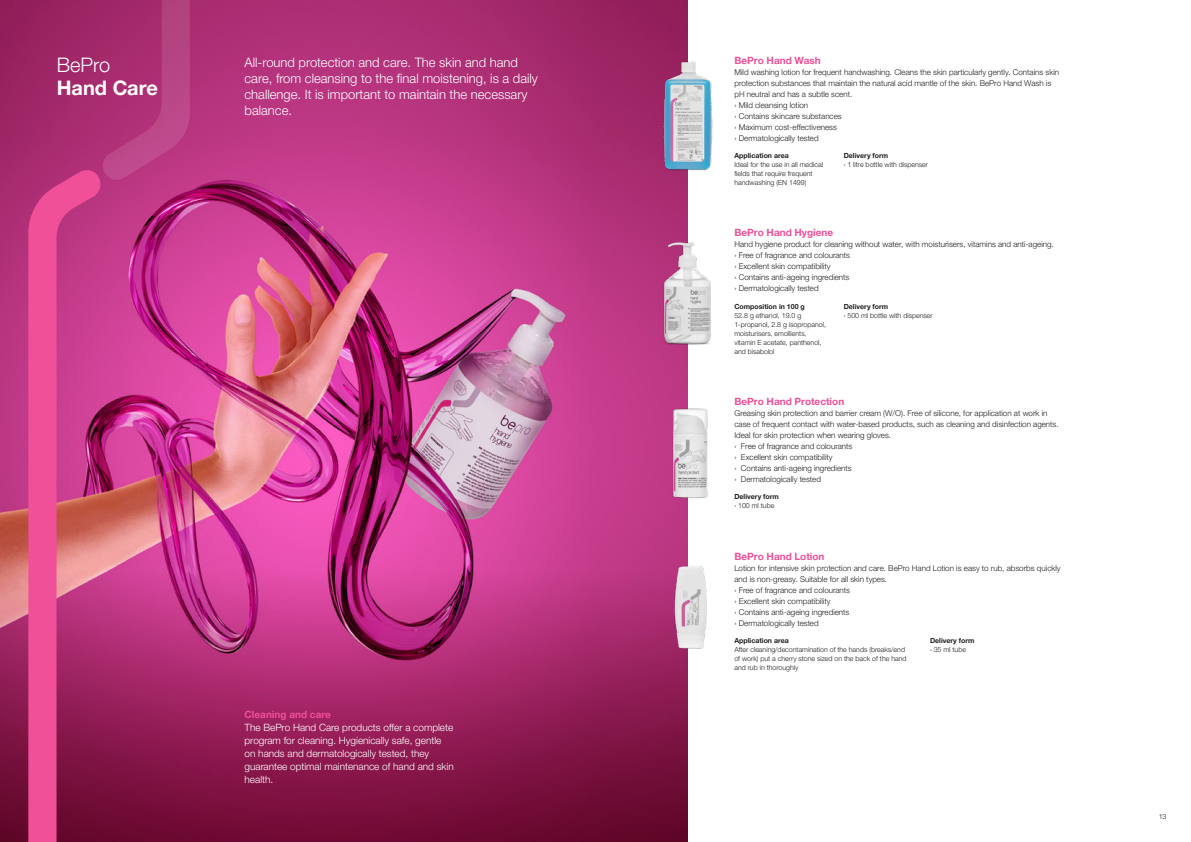
<style>
.page{position:relative;width:1191px;height:842px;background:#fff}
.page>*{position:absolute;margin:0;border:0;box-sizing:border-box;transform-origin:0 0}
.t1{font:700 20px "Helvetica Neue World 75";color:#fff}
.t2{font:20px "Helvetica Neue World 45 Lt";color:#fff}
.t3{font:13px/16px "Helvetica Neue World 45 Lt";color:#fff}
.t4{font:10px/13px "Helvetica Neue World 45 Lt";color:#fff}
.t5{font:700 10px "Helvetica Neue World 75";color:#ef5097}
.t6{font:8px/11px "Helvetica Neue World 45 Lt";color:#231f20}
.t7{font:7px/9px "Helvetica Neue World 45 Lt";color:#231f20}
.t8{font:700 7px "Helvetica Neue World 75";color:#231f20}
</style>
<div class="page">
<img style="left:0;top:0;width:687px;height:842px">
<svg style="left:102px;top:0;width:88px;height:181px;background:#b0377a"></svg>
<svg style="left:28px;top:167px;width:72px;height:675px;background:#cc4281"></svg>
<img style="left:648px;top:52px;width:65px;height:131px">
<img style="left:654px;top:544px;width:53px;height:117px">
<img style="left:653px;top:401px;width:55px;height:101px">
<img style="left:646px;top:226px;width:65px;height:128px">
<h1 class="t2" style="left:57px;top:53px;width:55px">BePro</h1>
<h1 class="t1" style="left:57px;top:76px;width:103px">Hand Care</h1>
<h2 class="t3" style="left:244px;top:54px;width:295px">All-round protection and care. The skin and hand care, from cleansing to the final moistening, is a daily challenge. It is important to maintain the necessary balance.</h2>
<p class="t5" style="left:244px;top:708px;width:88px">Cleaning and care</p>
<p class="t4" style="left:244px;top:721px;width:211px">The BePro Hand Care products offer a complete program for cleaning. Hygienically safe, gentle on hands and dermatologically tested, they guarantee optimal maintenance of hand and skin health.</p>
<p class="t5" style="left:734px;top:55px;width:88px">BePro Hand Wash</p>
<p class="t6" style="left:734px;top:67px;width:326px">Mild washing lotion for frequent handwashing. Cleans the skin particularly gently. Contains skin protection substances that maintain the natural acid mantle of the skin. BePro Hand Wash is pH neutral and has a subtle scent.<br>› Mild cleansing lotion<br>› Contains skincare substances<br>› Maximum cost-effectiveness<br>› Dermatologically tested</p>
<p class="t8" style="left:734px;top:151px;width:56px">Application area</p>
<p class="t7" style="left:734px;top:160px;width:90px">Ideal for the use in all medical fields that require frequent handwashing (EN 1499)</p>
<p class="t8" style="left:843px;top:151px;width:46px">Delivery form</p>
<p class="t7" style="left:843px;top:160px;width:86px">› 1 litre bottle with dispenser</p>
<p class="t5" style="left:734px;top:227px;width:100px">BePro Hand Hygiene</p>
<p class="t6" style="left:734px;top:239px;width:321px">Hand hygiene product for cleaning without water, with moisturisers, vitamins and anti-ageing. › Free of fragrance and colourants<br>› Excellent skin compatibility<br>› Contains anti-ageing ingredients<br>› Dermatologically tested</p>
<p class="t8" style="left:734px;top:302px;width:72px">Composition in 100 g</p>
<p class="t7" style="left:734px;top:311px;width:93px">52.8 g ethanol, 19.0 g<br>1-propanol, 2.8 g isopropanol, moisturisers, emollients, vitamin E acetate, panthenol, and bisabolol</p>
<p class="t8" style="left:843px;top:302px;width:46px">Delivery form</p>
<p class="t7" style="left:843px;top:311px;width:90px">› 500 ml bottle with dispenser</p>
<p class="t5" style="left:734px;top:396px;width:111px">BePro Hand Protection</p>
<p class="t6" style="left:734px;top:408px;width:326px">Greasing skin protection and barrier cream (W/O). Free of silicone, for application at work in case of frequent contact with water-based products, such as cleaning and disinfection agents.<br>Ideal for skin protection when wearing gloves.<br>› Free of fragrance and colourants<br>› Excellent skin compatibility<br>› Contains anti-ageing ingredients<br>› Dermatologically tested</p>
<p class="t8" style="left:734px;top:492px;width:46px">Delivery form</p>
<p class="t7" style="left:734px;top:501px;width:41px">› 100 ml tube</p>
<p class="t5" style="left:734px;top:551px;width:92px">BePro Hand Lotion</p>
<p class="t6" style="left:734px;top:563px;width:328px">Lotion for intensive skin protection and care. BePro Hand Lotion is easy to rub, absorbs quickly and is non-greasy. Suitable for all skin types.<br>› Free of fragrance and colourants<br>› Excellent skin compatibility<br>› Contains anti-ageing ingredients<br>› Dermatologically tested</p>
<p class="t8" style="left:734px;top:636px;width:56px">Application area</p>
<p class="t7" style="left:734px;top:645px;width:174px">After cleaning/decontamination of the hands (breaks/end of work) put a cherry stone sized on the back of the hand and rub in thoroughly</p>
<p class="t8" style="left:930px;top:636px;width:46px">Delivery form</p>
<p class="t7" style="left:930px;top:645px;width:38px">› 35 ml tube</p>
<p class="t7" style="left:1158px;top:812px;width:9px">13</p>
</div>
